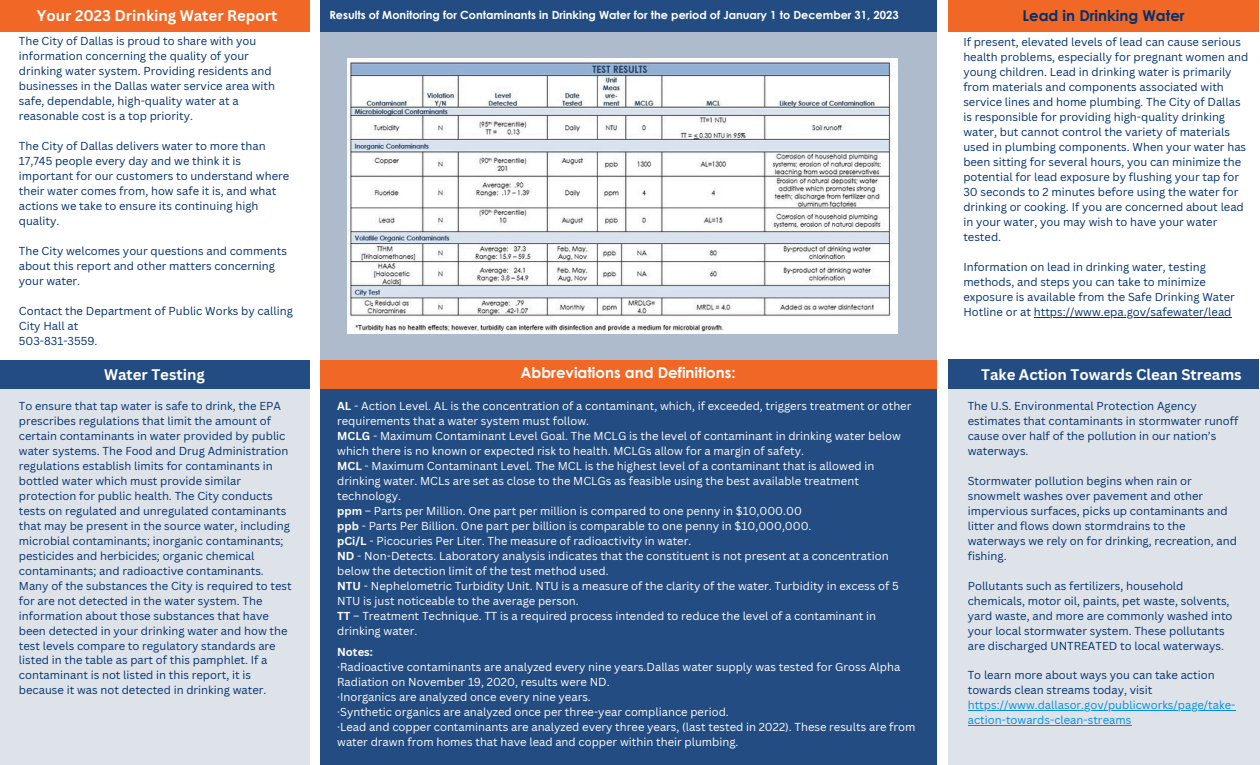
<style>
.page{position:relative;width:1260px;height:765px;background:#fff}
.page>*{position:absolute;margin:0;border:0;box-sizing:border-box;transform-origin:0 0}
.t1{font:700 15px "Canva Sans";color:#fff}
.t2{font:700 15px "Century Gothic";color:#fff}
.t3{font:700 15px "Century Gothic";color:#02316d}
.t4{font:11.25px/15px "Canva Sans";color:#02316d}
.t5{font:11.25px/15px "Canva Sans";color:#fff}
.t6{font:700 11.25px "Century Gothic";color:#fff}
.t7{font:11.25px/15px "Canva Sans";color:#008ce4}
.t8{font:700 11.25px "Canva Sans";color:#fff}
.s1{font-weight:700}
</style>
<div class="page">
<div style="left:320px;top:360px;width:617px;height:405px;background:#234c82"></div>
<div style="left:320px;top:25px;width:617px;height:335px;background:#aebbcc"></div>
<div style="left:320px;top:0;width:617px;height:31px;background:#234c82"></div>
<div style="left:0;top:0;width:309px;height:31px;background:#f16726"></div>
<div style="left:948px;top:0;width:311px;height:31px;background:#f16726"></div>
<div style="left:320px;top:360px;width:617px;height:29px;background:#f16726"></div>
<div style="left:0;top:373px;width:309px;height:392px;background:#dee3ea"></div>
<div style="left:0;top:360px;width:309px;height:29px;background:#234c82"></div>
<div style="left:948px;top:389px;width:312px;height:376px;background:#dee3ea"></div>
<div style="left:948px;top:359px;width:311px;height:30px;background:#234c82"></div>
<img style="left:347px;top:58px;width:551px;height:275px">
<hr style="left:1034px;top:317px;width:198px;height:1px;background:#02316d">
<hr style="left:968px;top:710px;width:268px;height:1px;background:#008ce4">
<hr style="left:968px;top:725px;width:163px;height:1px;background:#008ce4">
<p class="t1" style="left:37px;top:5px;width:242px">Your 2023 Drinking Water Report</p>
<p class="t4" style="left:19px;top:33px;width:258px">The City of Dallas is proud to share with you information concerning the quality of your drinking water system. Providing residents and businesses in the Dallas water service area with safe, dependable, high-quality water at a reasonable cost is a top priority.</p>
<p class="t4" style="left:19px;top:138px;width:272px">The City of Dallas delivers water to more than 17,745 people every day and we think it is important for our customers to understand where their water comes from, how safe it is, and what actions we take to ensure its continuing high quality.</p>
<p class="t4" style="left:19px;top:243px;width:270px">The City welcomes your questions and comments about this report and other matters concerning your water.</p>
<p class="t4" style="left:19px;top:303px;width:275px">Contact the Department of Public Works by calling<br>City Hall at</p>
<p class="t4" style="left:19px;top:333px;width:80px">503-831-3559.</p>
<h1 class="t1" style="left:104px;top:364px;width:102px">Water Testing</h1>
<p class="t4" style="left:19px;top:398px;width:274px">To ensure that tap water is safe to drink, the EPA prescribes regulations that limit the amount of certain contaminants in water provided by public water systems. The Food and Drug Administration regulations establish limits for contaminants in bottled water which must provide similar protection for public health. The City conducts tests on regulated and unregulated contaminants that may be present in the source water, including microbial contaminants; inorganic contaminants; pesticides and herbicides; organic chemical contaminants; and radioactive contaminants.<br>Many of the substances the City is required to test for are not detected in the water system. The information about those substances that have been detected in your drinking water and how the test levels compare to regulatory standards are listed in the table as part of this pamphlet. If a contaminant is not listed in this report, it is because it was not detected in drinking water.</p>
<p class="t6" style="left:329px;top:7px;width:571px">Results of Monitoring for Contaminants in Drinking Water for the period of January 1 to December 31, 2023</p>
<p class="t2" style="left:520px;top:363px;width:217px">Abbreviations and Definitions:</p>
<p class="t5" style="left:337px;top:398px;width:576px"><span class="s1">AL</span> - Action Level. AL is the concentration of a contaminant, which, if exceeded, triggers treatment or other requirements that a water system must follow.</p>
<p class="t5" style="left:337px;top:428px;width:565px"><span class="s1">MCLG</span> - Maximum Contaminant Level Goal. The MCLG is the level of contaminant in drinking water below which there is no known or expected risk to health. MCLGs allow for a margin of safety.</p>
<p class="t5" style="left:337px;top:458px;width:539px"><span class="s1">MCL</span> - Maximum Contaminant Level. The MCL is the highest level of a contaminant that is allowed in drinking water. MCLs are set as close to the MCLGs as feasible using the best available treatment technology.</p>
<p class="t5" style="left:337px;top:503px;width:466px"><span class="s1">ppm</span> – Parts per Million. One part per million is compared to one penny in $10,000.00</p>
<h1 class="t5" style="left:337px;top:518px;width:476px"><span class="s1">ppb</span> - Parts Per Billion. One part per billion is comparable to one penny in $10,000,000.</h1>
<p class="t5" style="left:337px;top:533px;width:356px"><span class="s1">pCi/L</span> - Picocuries Per Liter. The measure of radioactivity in water.</p>
<h2 class="t5" style="left:337px;top:548px;width:553px"><span class="s1">ND</span> - Non-Detects. Laboratory analysis indicates that the constituent is not present at a concentration below the detection limit of the test method used.</h2>
<p class="t5" style="left:337px;top:578px;width:563px"><span class="s1">NTU</span> - Nephelometric Turbidity Unit. NTU is a measure of the clarity of the water. Turbidity in excess of 5<br>NTU is just noticeable to the average person.</p>
<h1 class="t5" style="left:337px;top:608px;width:540px"><span class="s1">TT</span> – Treatment Technique. TT is a required process intended to reduce the level of a contaminant in drinking water.</h1>
<p class="t8" style="left:337px;top:644px;width:37px">Notes:</p>
<p class="t5" style="left:337px;top:659px;width:565px">·Radioactive contaminants are analyzed every nine years.Dallas water supply was tested for Gross Alpha<br>Radiation on November 19, 2020, results were ND.</p>
<p class="t5" style="left:337px;top:689px;width:255px">·Inorganics are analyzed once every nine years.</p>
<p class="t5" style="left:337px;top:704px;width:393px">·Synthetic organics are analyzed once per three-year compliance period.</p>
<p class="t5" style="left:337px;top:719px;width:580px">·Lead and copper contaminants are analyzed every three years, (last tested in 2022). These results are from water drawn from homes that have lead and copper within their plumbing.</p>
<h1 class="t3" style="left:1023px;top:5px;width:164px">Lead in Drinking Water</h1>
<p class="t4" style="left:963px;top:34px;width:286px">If present, elevated levels of lead can cause serious health problems, especially for pregnant women and young children. Lead in drinking water is primarily from materials and components associated with service lines and home plumbing. The City of Dallas is responsible for providing high-quality drinking water, but cannot control the variety of materials used in plumbing components. When your water has been sitting for several hours, you can minimize the potential for lead exposure by flushing your tap for 30 seconds to 2 minutes before using the water for drinking or cooking. If you are concerned about lead in your water, you may wish to have your water tested.</p>
<p class="t4" style="left:963px;top:259px;width:273px">Information on lead in drinking water, testing methods, and steps you can take to minimize exposure is available from the Safe Drinking Water Hotline or at https://www.epa.gov/safewater/lead</p>
<h1 class="t1" style="left:981px;top:364px;width:262px">Take Action Towards Clean Streams</h1>
<p class="t4" style="left:968px;top:398px;width:272px">The U.S. Environmental Protection Agency estimates that contaminants in stormwater runoff cause over half of the pollution in our nation’s waterways.</p>
<p class="t4" style="left:968px;top:473px;width:271px">Stormwater pollution begins when rain or snowmelt washes over pavement and other impervious surfaces, picks up contaminants and litter and flows down stormdrains to the waterways we rely on for drinking, recreation, and fishing.</p>
<p class="t4" style="left:968px;top:578px;width:266px">Pollutants such as fertilizers, household chemicals, motor oil, paints, pet waste, solvents, yard waste, and more are commonly washed into your local stormwater system. These pollutants are discharged UNTREATED to local waterways.</p>
<p class="t4" style="left:968px;top:668px;width:248px">To learn more about ways you can take action towards clean streams today, visit</p>
<p class="t7" style="left:968px;top:698px;width:269px">https://www.dallasor.gov/publicworks/page/take&shy;action-towards-clean-streams</p>
</div>
